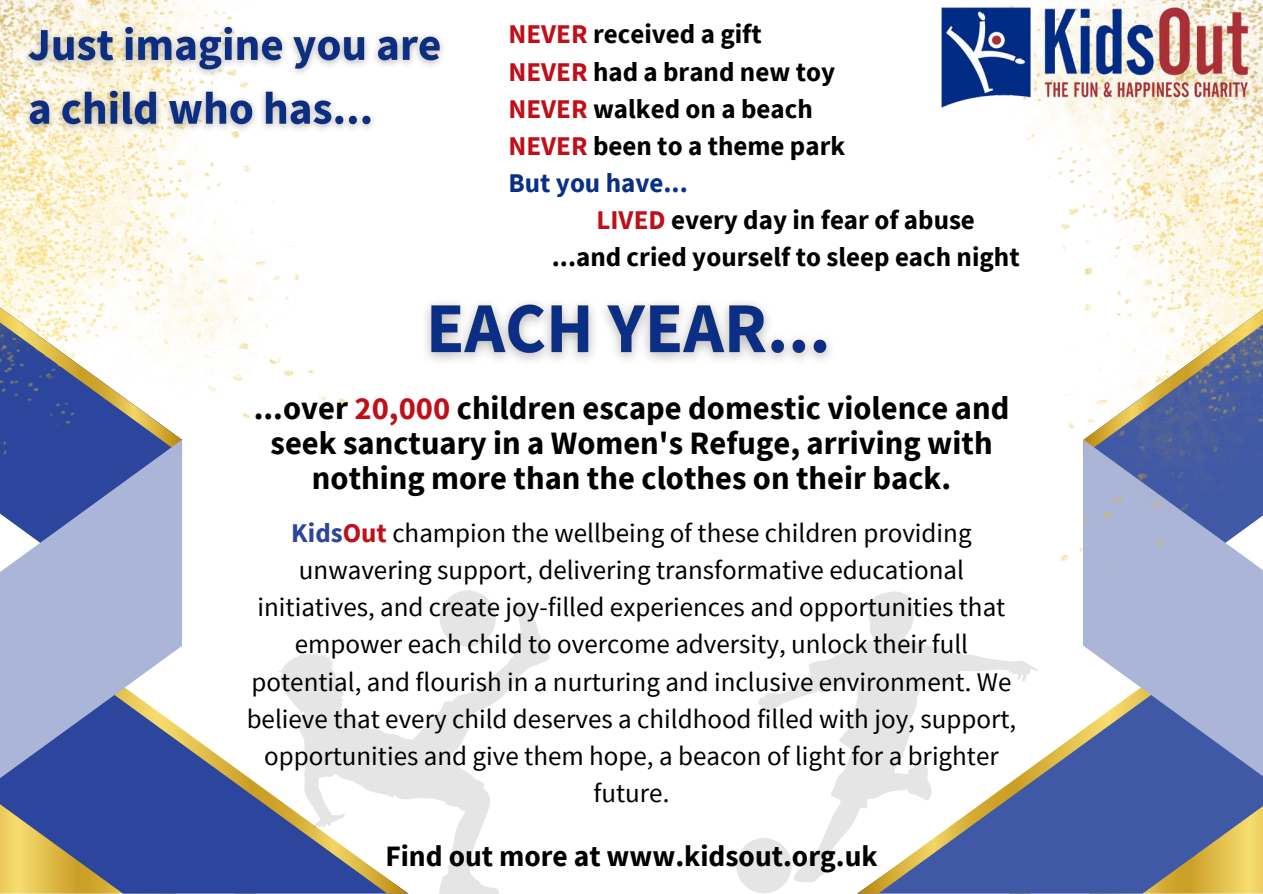
<style>
.page{position:relative;width:1263px;height:894px;background:#fff}
.page>*{position:absolute;margin:0;border:0;box-sizing:border-box;transform-origin:0 0}
.t1{font:700 32.55px/34.8px "Source Sans Pro";color:#000;text-align:center}
.t2{font:700 29.55px "Source Sans Pro";color:#000}
.t3{font:27px/37.2px "Source Sans Pro";color:#000;text-align:center}
.t4{font:700 27px "Source Sans Pro";color:#000}
.t5{font:700 27px "Source Sans Pro";color:#0a2f87}
.s1{color:#bf101a}
.s2{font-weight:700;color:#2b469c}
.s3{font-weight:700;color:#bf101a}
</style>
<div class="page">
<svg style="left:0;top:729px;width:277px;height:164px;background:#636f95"></svg>
<svg style="left:0;top:542px;width:182px;height:248px;background:#929fc8"></svg>
<svg style="left:858px;top:729px;width:405px;height:164px;background:#697495"></svg>
<svg style="left:1083px;top:596px;width:180px;height:194px;background:#919ec7"></svg>
<img style="left:1008px;top:0;width:255px;height:596px">
<img style="left:0;top:0;width:348px;height:542px">
<img style="left:17px;top:16px;width:426px;height:122px">
<div style="left:736px;top:837px;width:56px;height:56px;background:#e5e5e5;border-radius:50%"></div>
<svg style="left:758px;top:590px;width:280px;height:292px"></svg>
<div style="left:440px;top:590px;width:56px;height:56px;background:#e5e5e5;border-radius:50%"></div>
<svg style="left:277px;top:603px;width:272px;height:290px"></svg>
<img style="left:941px;top:6px;width:311px;height:104px">
<img style="left:425px;top:302px;width:405px;height:59px">
<p class="t4" style="left:508px;top:17px;width:255px"><span class="s1">NEVER</span> received a gift</p>
<p class="t4" style="left:508px;top:54px;width:328px"><span class="s1">NEVER</span> had a brand new toy</p>
<p class="t4" style="left:508px;top:91px;width:306px"><span class="s1">NEVER</span> walked on a beach</p>
<p class="t4" style="left:508px;top:128px;width:338px"><span class="s1">NEVER</span> been to a theme park</p>
<p class="t5" style="left:508px;top:165px;width:181px">But you have...</p>
<p class="t4" style="left:596px;top:202px;width:380px"><span class="s1">LIVED</span> every day in fear of abuse</p>
<p class="t4" style="left:552px;top:239px;width:469px">...and cried yourself to sleep each night</p>
<p class="t1" style="left:254px;top:389px;width:757px">...over <span class="s1">20,000</span> children escape domestic violence and seek sanctuary in a Women's Refuge, arriving with nothing more than the clothes on their back.</p>
<h4 class="t3" style="left:247px;top:513px;width:771px"><span class="s2">Kids</span><span class="s3">Out</span> champion the wellbeing of these children providing unwavering support, delivering transformative educational initiatives, and create joy-filled experiences and opportunities that empower each child to overcome adversity, unlock their full potential, and flourish in a nurturing and inclusive environment. We believe that every child deserves a childhood filled with joy, support, opportunities and give them hope, a beacon of light for a brighter future.</h4>
<p class="t2" style="left:385px;top:836px;width:494px">Find out more at www.kidsout.org.uk</p>
</div>
